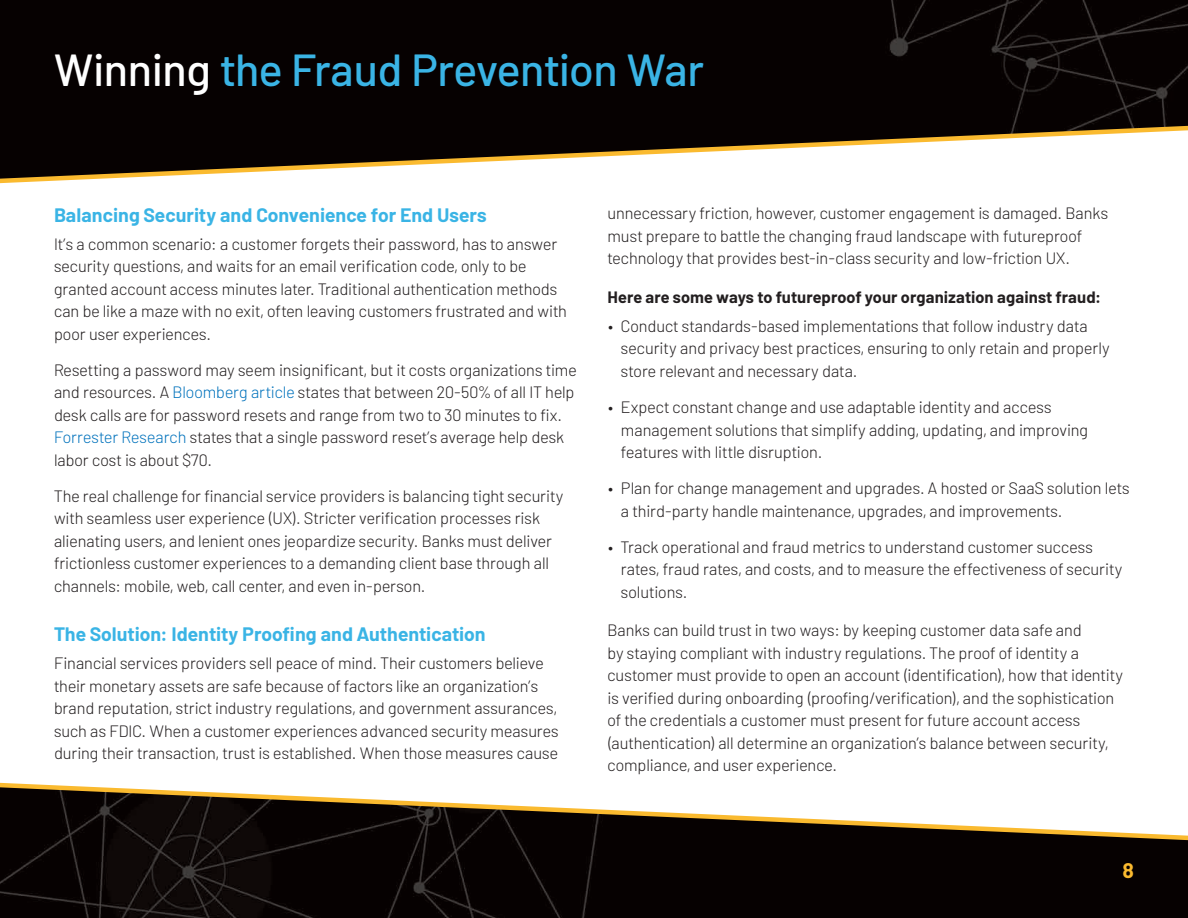
<style>
.page{position:relative;width:1188px;height:918px;background:#fff}
.page>*{position:absolute;margin:0;border:0;box-sizing:border-box;transform-origin:0 0}
.t1{font:500 45px "Barlow";letter-spacing:-.01em;color:#3ab4e5}
.t2{font:700 21px "Barlow";color:#faba2f}
.t3{font:700 19.5px "Barlow";color:#3ab4e5}
.t4{font:300 16.5px/22.5px "Barlow";color:#231f20}
.t5{font:700 16.5px "Barlow";letter-spacing:.005em;color:#231f20}
.s1{color:#fff}
.s2{color:#0072bc}
</style>
<div class="page">
<div style="left:0;top:0;width:1188px;height:123px;background:#060101"></div>
<img style="left:0;top:843px;width:1188px;height:75px">
<svg style="left:0;top:123px;width:1188px;height:61px"></svg>
<svg style="left:0;top:782px;width:1188px;height:61px"></svg>
<h1 class="t1" style="left:54px;top:36px;width:652px"><span class="s1">Winning</span> the Fraud Prevention War</h1>
<p class="t3" style="left:54px;top:201px;width:434px">Balancing Security and Convenience for End Users</p>
<p class="t4" style="left:54px;top:231px;width:515px">It’s a common scenario: a customer forgets their password, has to answer security questions, and waits for an email verification code, only to be granted account access minutes later. Traditional authentication methods can be like a maze with no exit, often leaving customers frustrated and with poor user experiences.</p>
<p class="t4" style="left:54px;top:358px;width:524px">Resetting a password may seem insignificant, but it costs organizations time and resources. A <span class="s2">Bloomberg article</span> states that between 20-50% of all IT help desk calls are for password resets and range from two to 30 minutes to fix.<br><span class="s2">Forrester Research</span> states that a single password reset’s average help desk labor cost is about $70.</p>
<p class="t4" style="left:54px;top:484px;width:511px">The real challenge for financial service providers is balancing tight security with seamless user experience (UX). Stricter verification processes risk alienating users, and lenient ones jeopardize security. Banks must deliver frictionless customer experiences to a demanding client base through all channels: mobile, web, call center, and even in-person.</p>
<p class="t3" style="left:54px;top:620px;width:433px">The Solution: Identity Proofing and Authentication</p>
<p class="t4" style="left:54px;top:651px;width:506px">Financial services providers sell peace of mind. Their customers believe their monetary assets are safe because of factors like an organization’s brand reputation, strict industry regulations, and government assurances, such as FDIC. When a customer experiences advanced security measures during their transaction, trust is established. When those measures cause</p>
<p class="t4" style="left:607px;top:201px;width:502px">unnecessary friction, however, customer engagement is damaged. Banks must prepare to battle the changing fraud landscape with futureproof technology that provides best-in-class security and low-friction UX.</p>
<p class="t5" style="left:607px;top:285px;width:495px">Here are some ways to futureproof your organization against fraud:</p>
<p class="t4" style="left:621px;top:314px;width:490px;text-indent:-13px">• Conduct standards-based implementations that follow industry data security and privacy best practices, ensuring to only retain and properly store relevant and necessary data.</p>
<p class="t4" style="left:621px;top:395px;width:469px;text-indent:-13px">• Expect constant change and use adaptable identity and access management solutions that simplify adding, updating, and improving features with little disruption.</p>
<p class="t4" style="left:621px;top:476px;width:510px;text-indent:-14px">• Plan for change management and upgrades. A hosted or SaaS solution lets a third-party handle maintenance, upgrades, and improvements.</p>
<p class="t4" style="left:621px;top:534px;width:503px;text-indent:-13px">• Track operational and fraud metrics to understand customer success rates, fraud rates, and costs, and to measure the effectiveness of security solutions.</p>
<p class="t4" style="left:607px;top:618px;width:517px">Banks can build trust in two ways: by keeping customer data safe and<br>by staying compliant with industry regulations. The proof of identity a customer must provide to open an account (identification), how that identity is verified during onboarding (proofing/verification), and the sophistication of the credentials a customer must present for future account access (authentication) all determine an organization’s balance between security, compliance, and user experience.</p>
<p class="t2" style="left:1123px;top:854px;width:13px">8</p>
</div>
